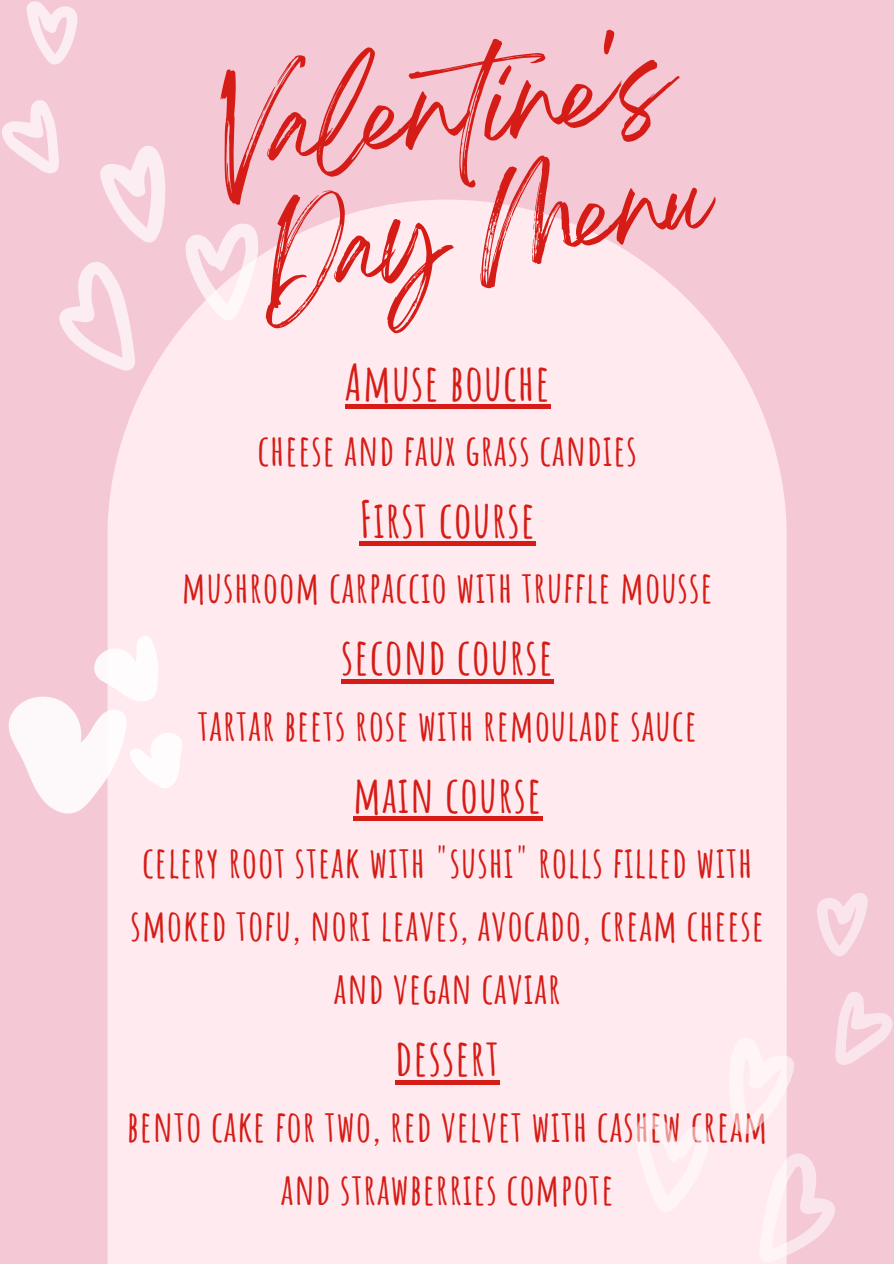
<style>
.page{position:relative;width:894px;height:1264px;background:#fff}
.page>*{position:absolute;margin:0;border:0;box-sizing:border-box;transform-origin:0 0}
.t1{font:98.1px "Breathing";color:#d61c16}
.t2{font:93.45px "Breathing";color:#d61c16}
.t3{font:700 49.95px "Amatic SC";letter-spacing:.02em;color:#d61c16}
.t4{font:700 42.75px/63px "Amatic SC";letter-spacing:.02em;color:#d61c16;text-align:center}
</style>
<div class="page">
<div style="left:0;top:0;width:893px;height:1263px;background:#f4c8d4"></div>
<div style="left:107px;top:199px;width:679px;height:1064px;background:#ffeaef"></div>
<svg style="left:2px;top:1px;width:257px;height:370px"></svg>
<hr style="left:344px;top:404px;width:206px;height:4px;background:#d61c16">
<div style="left:359px;top:541px;width:177px;height:5px;background:#d61c16"></div>
<div style="left:341px;top:678px;width:213px;height:5px;background:#d61c16"></div>
<hr style="left:353px;top:816px;width:189px;height:4px;background:#d61c16">
<div style="left:395px;top:1079px;width:105px;height:5px;background:#d61c16"></div>
<svg style="left:635px;top:892px;width:257px;height:371px;fill:#ffeaef"></svg>
<svg style="left:8px;top:633px;width:185px;height:191px"></svg>
<h1 class="t1" style="left:216px;top:101px;width:456px;rotate:-6deg">Valentine's</h1>
<h2 class="t2" style="left:255px;top:231px;width:458px;rotate:-8deg">Day Menu</h2>
<p class="t3" style="left:344px;top:350px;width:206px">Amuse bouche</p>
<p class="t4" style="left:257px;top:418px;width:381px">cheese and faux grass candies</p>
<p class="t3" style="left:359px;top:487px;width:177px">First course</p>
<p class="t4" style="left:182px;top:555px;width:532px">mushroom carpaccio with truffle mousse</p>
<p class="t3" style="left:341px;top:624px;width:213px">second course</p>
<p class="t4" style="left:198px;top:692px;width:500px">tartar beets rose with remoulade sauce</p>
<p class="t3" style="left:353px;top:762px;width:190px">main course</p>
<p class="t4" style="left:130px;top:830px;width:634px">celery root steak with "sushi" rolls filled with smoked tofu, nori leaves, avocado, cream cheese and vegan caviar</p>
<p class="t3" style="left:395px;top:1025px;width:105px">dessert</p>
<p class="t4" style="left:127px;top:1093px;width:642px">bento cake for two, red velvet with cashew cream and strawberries compote</p>
</div>
